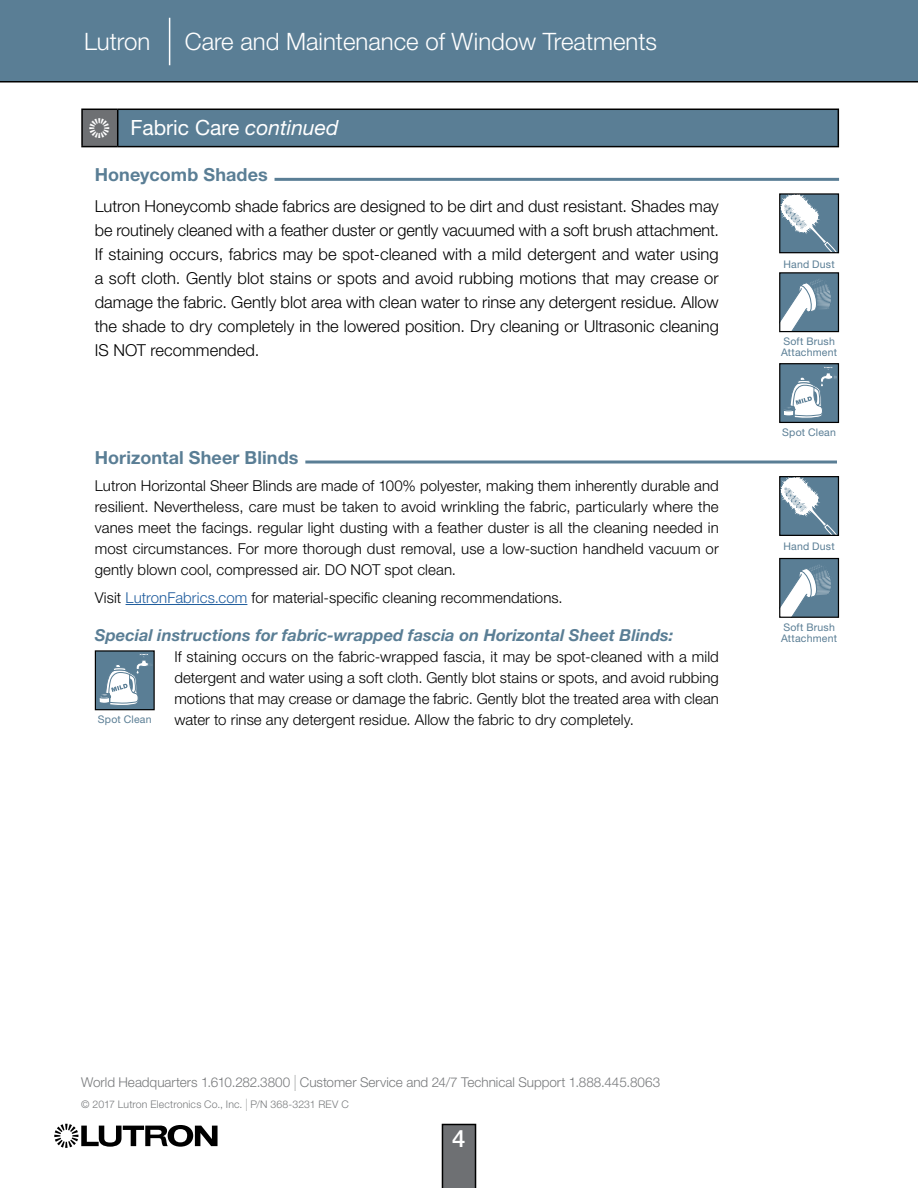
<style>
.page{position:relative;width:918px;height:1188px;background:#fff}
.page>*{position:absolute;margin:0;border:0;box-sizing:border-box;transform-origin:0 0}
.t1{font:300 24px "Helvetica Neue LT Std";color:#fff}
.t2{font:500 24px "Helvetica Neue LT Std";color:#fff}
.t3{font:21px "Helvetica Neue LT Std";color:#fff}
.t4{font:700 18px "Helvetica Neue LT Std";letter-spacing:.005em;color:#5a7e95}
.t5{font:300 16.5px/24px "Helvetica Neue LT Std";letter-spacing:.005em;color:#000;text-align:justify}
.t6{font:italic 700 16.5px "Helvetica Neue LT Std";color:#5a7e95}
.t7{font:300 15px/21px "Helvetica Neue LT Std";letter-spacing:.005em;color:#000;text-align:justify}
.t8{font:300 13.5px "Helvetica Neue LT Std";color:#787a7c}
.t9{font:10.5px/11.2px "Helvetica Neue LT Std";letter-spacing:.02em;color:#5a7e95}
.t10{font:300 10.5px "Helvetica Neue LT Std";letter-spacing:.015em;color:#787a7c}
.s1{font-family:"IF Lutron Sunburst";font-size:25.5px}
.s2{font-style:italic}
.s3{color:#205d9e}
.s4{font-weight:200;font-size:22.5px}
.s5{font-weight:200;font-size:17.25px}
</style>
<div class="page">
<div style="left:0;top:0;width:918px;height:82px;background:#5a7e95"></div>
<svg style="left:442px;top:1124px;width:34px;height:64px"></svg>
<hr style="left:169px;top:18px;width:1px;height:47px;background:#fff">
<svg style="left:54px;top:1124px;width:164px;height:24px"></svg>
<div style="left:82px;top:109px;width:36px;height:38px;background:#6e7073"></div>
<div style="left:118px;top:109px;width:720px;height:38px;background:#5a7e95"></div>
<hr style="left:81px;top:109px;width:37px;height:1px;background:#000">
<hr style="left:81px;top:110px;width:2px;height:36px;background:#000">
<hr style="left:118px;top:109px;width:721px;height:1px;background:#000">
<hr style="left:117px;top:110px;width:1px;height:36px;background:#000">
<hr style="left:838px;top:110px;width:1px;height:36px;background:#000">
<hr style="left:81px;top:146px;width:37px;height:1px;background:#000">
<hr style="left:118px;top:146px;width:721px;height:1px;background:#000">
<hr style="left:126px;top:604px;width:121px;height:1px;background:#205d9e">
<hr style="left:305px;top:461px;width:532px;height:3px;background:#5a7e95">
<svg style="left:781px;top:478px;width:56px;height:56px"></svg>
<div style="left:779px;top:476px;width:60px;height:60px;border:1px solid #000"></div>
<div style="left:780px;top:559px;width:58px;height:58px;background:#5a7e95"></div>
<svg style="left:781px;top:565px;width:50px;height:51px"></svg>
<div style="left:779px;top:558px;width:60px;height:60px;border:1px solid #000"></div>
<div style="left:95px;top:651px;width:59px;height:59px;background:#5a7e95"></div>
<svg style="left:99px;top:654px;width:53px;height:51px"></svg>
<div style="left:95px;top:650px;width:60px;height:60px;border:1px solid #000"></div>
<hr style="left:275px;top:178px;width:564px;height:3px;background:#5a7e95">
<svg style="left:781px;top:195px;width:56px;height:56px"></svg>
<div style="left:779px;top:193px;width:60px;height:60px;border:1px solid #000"></div>
<div style="left:780px;top:273px;width:58px;height:59px;background:#5a7e95"></div>
<svg style="left:781px;top:279px;width:50px;height:51px"></svg>
<div style="left:779px;top:272px;width:60px;height:60px;border:1px solid #000"></div>
<div style="left:780px;top:364px;width:58px;height:58px;background:#5a7e95"></div>
<svg style="left:784px;top:366px;width:53px;height:52px"></svg>
<div style="left:779px;top:363px;width:60px;height:60px;border:1px solid #000"></div>
<h1 class="t1" style="left:84px;top:27px;width:68px">Lutron</h1>
<h1 class="t1" style="left:185px;top:27px;width:474px">Care and Maintenance of Window Treatments</h1>
<h2 class="t3" style="left:90px;top:115px;width:251px"><span class="s1">O</span> Fabric Care <span class="s2">continued</span></h2>
<p class="t4" style="left:95px;top:163px;width:175px">Honeycomb Shades</p>
<p class="t5" style="left:95px;top:193px;width:626px">Lutron Honeycomb shade fabrics are designed to be dirt and dust resistant. Shades may be routinely cleaned with a feather duster or gently vacuumed with a soft brush attachment.<br>If staining occurs, fabrics may be spot-cleaned with a mild detergent and water using a soft cloth. Gently blot stains or spots and avoid rubbing motions that may crease or damage the fabric. Gently blot area with clean water to rinse any detergent residue. Allow the shade to dry completely in the lowered position. Dry cleaning or Ultrasonic cleaning IS NOT recommended.</p>
<p class="t4" style="left:95px;top:446px;width:205px">Horizontal Sheer Blinds</p>
<p class="t7" style="left:95px;top:475px;width:626px">Lutron Horizontal Sheer Blinds are made of 100% polyester, making them inherently durable and resilient. Nevertheless, care must be taken to avoid wrinkling the fabric, particularly where the vanes meet the facings. regular light dusting with a feather duster is all the cleaning needed in most circumstances. For more thorough dust removal, use a low-suction handheld vacuum or gently blown cool, compressed air. DO NOT spot clean.</p>
<p class="t7" style="left:95px;top:587px;width:469px">Visit <span class="s3">LutronFabrics.com</span> for material-specific cleaning recommendations.</p>
<p class="t6" style="left:95px;top:624px;width:580px">Special instructions for fabric-wrapped fascia on Horizontal Sheet Blinds:</p>
<p class="t7" style="left:174px;top:645px;width:546px">If staining occurs on the fabric-wrapped fascia, it may be spot-cleaned with a mild detergent and water using a soft cloth. Gently blot stains or spots, and avoid rubbing motions that may crease or damage the fabric. Gently blot the treated area with clean water to rinse any detergent residue. Allow the fabric to dry completely.</p>
<p class="t9" style="left:98px;top:714px;width:55px">Spot Clean</p>
<p class="t9" style="left:783px;top:258px;width:53px">Hand Dust</p>
<p class="t9" style="left:781px;top:335px;width:58px">Soft Brush<br>Attachment</p>
<p class="t9" style="left:782px;top:426px;width:55px">Spot Clean</p>
<p class="t9" style="left:783px;top:541px;width:53px">Hand Dust</p>
<p class="t9" style="left:781px;top:621px;width:58px">Soft Brush<br>Attachment</p>
<p class="t8" style="left:81px;top:1074px;width:580px">World Headquarters 1.610.282.3800 <span class="s4">I</span> Customer Service and 24/7 Technical Support 1.888.445.8063</p>
<p class="t10" style="left:81px;top:1098px;width:269px">© 2017 Lutron Electronics Co., Inc. <span class="s5">I</span> P/N 368-3231 REV C</p>
<h1 class="t2" style="left:452px;top:1125px;width:15px">4</h1>
</div>
